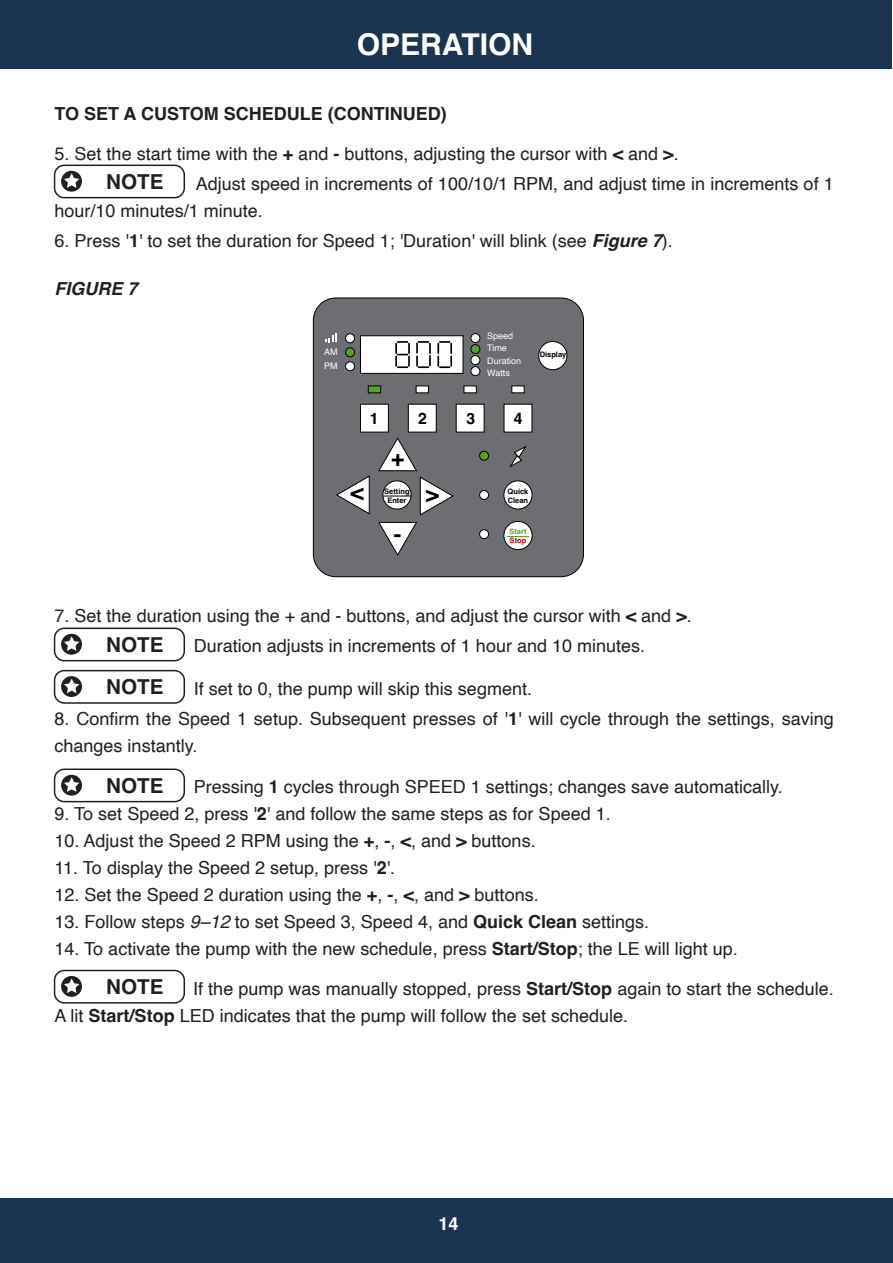
<style>
.page{position:relative;width:893px;height:1263px;background:#fff}
.page>*{position:absolute;margin:0;border:0;box-sizing:border-box;transform-origin:0 0}
.t1{font:700 30px "Helvetica";color:#fff}
.t2{font:700 22.5px "Helvetica";color:#000}
.t3{font:700 20.55px "Helvetica";color:#231f20}
.t4{font:18px/30px "Helvetica";color:#231f20}
.t5{font:700 18px "Helvetica";color:#231f20}
.t6{font:italic 700 18px "Helvetica";color:#231f20}
.t7{font:700 18px "Helvetica";color:#fff}
.t8{font:700 15.75px "Helvetica";color:#000}
.t9{font:9px/12.1px "Helvetica";color:#fff}
.t10{font:700 7.5px/9px "Helvetica";color:#000;text-align:center}
.t11{font:700 7.5px "Helvetica";color:#59a22a}
.t12{font:700 7.5px "Helvetica";color:#b40000}
.s1{font-weight:700}
.s2{font-weight:700;font-style:italic}
.s3{font-style:italic}
</style>
<div class="page">
<div style="left:0;top:0;width:891px;height:69px;background:#1b3451"></div>
<div style="left:0;top:1198px;width:892px;height:65px;background:#1b3451"></div>
<div style="left:313px;top:298px;width:270px;height:279px;background:#6d6e71;border-radius:22px"></div>
<div style="left:313px;top:298px;width:270px;height:279px;border:1px solid #000;border-radius:22px"></div>
<div style="left:360px;top:336px;width:103px;height:38px;background:#fff;border:1px solid #000"></div>
<svg style="left:395px;top:341px;width:15px;height:27px"></svg>
<svg style="left:437px;top:341px;width:15px;height:27px"></svg>
<div style="left:360px;top:404px;width:28px;height:28px;background:#fff"></div>
<div style="left:408px;top:404px;width:28px;height:28px;background:#fff"></div>
<div style="left:456px;top:404px;width:28px;height:28px;background:#fff"></div>
<div style="left:504px;top:404px;width:28px;height:28px;background:#fff"></div>
<div style="left:368px;top:386px;width:13px;height:7px;background:#59a22a;border:1px solid #000"></div>
<div style="left:416px;top:386px;width:12px;height:7px;background:#fff"></div>
<div style="left:464px;top:386px;width:12px;height:7px;background:#fff"></div>
<div style="left:511px;top:386px;width:13px;height:7px;background:#fff"></div>
<div style="left:471px;top:334px;width:9px;height:9px;background:#fff;border-radius:50%"></div>
<div style="left:470px;top:333px;width:10px;height:10px;border:1px solid #000;border-radius:50%"></div>
<div style="left:471px;top:345px;width:9px;height:9px;background:#59a22a;border-radius:50%"></div>
<div style="left:470px;top:344px;width:10px;height:10px;border:1px solid #000;border-radius:50%"></div>
<div style="left:471px;top:356px;width:9px;height:9px;background:#fff;border-radius:50%"></div>
<div style="left:470px;top:355px;width:10px;height:10px;border:1px solid #000;border-radius:50%"></div>
<div style="left:471px;top:367px;width:9px;height:9px;background:#fff;border-radius:50%"></div>
<div style="left:470px;top:366px;width:10px;height:10px;border:1px solid #000;border-radius:50%"></div>
<div style="left:345px;top:334px;width:9px;height:9px;background:#fff;border-radius:50%"></div>
<div style="left:345px;top:334px;width:10px;height:9px;border:1px solid #000;border-radius:50%"></div>
<div style="left:345px;top:348px;width:9px;height:9px;background:#59a22a;border-radius:50%"></div>
<div style="left:345px;top:348px;width:10px;height:9px;border:1px solid #000;border-radius:50%"></div>
<div style="left:345px;top:362px;width:9px;height:9px;background:#fff;border-radius:50%"></div>
<div style="left:345px;top:362px;width:10px;height:9px;border:1px solid #000;border-radius:50%"></div>
<svg style="left:325px;top:333px;width:12px;height:9px"></svg>
<div style="left:538px;top:341px;width:29px;height:29px;background:#fff;border-radius:50%"></div>
<div style="left:538px;top:341px;width:29px;height:29px;border:1px solid #000;border-radius:50%"></div>
<div style="left:383px;top:481px;width:28px;height:28px;background:#fff;border-radius:50%"></div>
<div style="left:382px;top:481px;width:29px;height:28px;border:1px solid #000;border-radius:50%"></div>
<svg style="left:383px;top:496px;width:28px;height:1px"></svg>
<div style="left:504px;top:521px;width:28px;height:29px;background:#fff;border-radius:50%"></div>
<div style="left:503px;top:521px;width:29px;height:29px;border:1px solid #000;border-radius:50%"></div>
<svg style="left:506px;top:536px;width:23px;height:1px"></svg>
<div style="left:503px;top:481px;width:29px;height:28px;background:#fff;border:1px solid #000;border-radius:50%"></div>
<div style="left:479px;top:530px;width:9px;height:9px;background:#fff;border-radius:50%"></div>
<div style="left:479px;top:529px;width:10px;height:10px;border:1px solid #000;border-radius:50%"></div>
<div style="left:479px;top:451px;width:9px;height:9px;background:#59a22a;border-radius:50%"></div>
<div style="left:479px;top:451px;width:10px;height:9px;border:1px solid #000;border-radius:50%"></div>
<div style="left:479px;top:490px;width:9px;height:9px;background:#fff;border-radius:50%"></div>
<div style="left:479px;top:490px;width:10px;height:10px;border:1px solid #000;border-radius:50%"></div>
<svg style="left:378px;top:438px;width:39px;height:33px"></svg>
<svg style="left:378px;top:522px;width:39px;height:33px"></svg>
<svg style="left:420px;top:477px;width:33px;height:38px"></svg>
<svg style="left:336px;top:476px;width:34px;height:38px"></svg>
<svg style="left:510px;top:447px;width:15px;height:19px"></svg>
<svg style="left:416px;top:341px;width:15px;height:27px"></svg>
<div style="left:54px;top:165px;width:131px;height:33px;border:2px solid #231f20;border-radius:10px"></div>
<svg style="left:61px;top:171px;width:21px;height:21px"></svg>
<svg style="left:64px;top:173px;width:15px;height:15px"></svg>
<div style="left:54px;top:628px;width:131px;height:33px;border:2px solid #231f20;border-radius:10px"></div>
<svg style="left:61px;top:634px;width:21px;height:21px"></svg>
<svg style="left:64px;top:636px;width:15px;height:15px"></svg>
<div style="left:54px;top:769px;width:131px;height:33px;border:2px solid #231f20;border-radius:10px"></div>
<svg style="left:61px;top:775px;width:21px;height:21px"></svg>
<svg style="left:64px;top:777px;width:15px;height:15px"></svg>
<div style="left:54px;top:970px;width:131px;height:34px;border:2px solid #231f20;border-radius:10px"></div>
<svg style="left:61px;top:976px;width:21px;height:21px"></svg>
<svg style="left:64px;top:978px;width:15px;height:15px"></svg>
<div style="left:54px;top:670px;width:131px;height:34px;border:2px solid #231f20;border-radius:10px"></div>
<div style="left:61px;top:676px;width:21px;height:21px;background:#231f20;border-radius:50%"></div>
<svg style="left:64px;top:679px;width:15px;height:14px"></svg>
<h1 class="t1" style="left:357px;top:26px;width:178px">OPERATION</h1>
<p class="t5" style="left:55px;top:103px;width:394px">TO SET A CUSTOM SCHEDULE (CONTINUED)</p>
<p class="t4" style="left:196px;top:139px;width:639px;text-indent:-141px">5. Set the start time with the <span class="s1">+</span> and <span class="s1">-</span> buttons, adjusting the cursor with <span class="s1">&lt;</span> and <span class="s1">&gt;</span>.<br>Adjust speed in increments of 100/10/1 RPM, and adjust time in increments of 1</p>
<p class="t4" style="left:55px;top:196px;width:210px">hour/10 minutes/1 minute.</p>
<p class="t4" style="left:55px;top:226px;width:620px">6. Press '<span class="s1">1</span>' to set the duration for Speed 1; 'Duration' will blink (see <span class="s2">Figure 7</span>).</p>
<p class="t6" style="left:55px;top:277px;width:85px">FIGURE 7</p>
<p class="t3" style="left:106px;top:169px;width:59px">NOTE</p>
<p class="t9" style="left:487px;top:330px;width:28px">Speed</p>
<p class="t9" style="left:487px;top:367px;width:24px">Watts</p>
<p class="t9" style="left:487px;top:342px;width:36px">Time<br>Duration</p>
<p class="t9" style="left:324px;top:346px;width:15px;line-height:14px">AM<br>PM</p>
<p class="t10" style="left:539px;top:351px;width:28px">Display</p>
<p class="t8" style="left:370px;top:408px;width:10px">1</p>
<p class="t8" style="left:418px;top:408px;width:10px">2</p>
<p class="t8" style="left:466px;top:408px;width:10px">3</p>
<p class="t8" style="left:513px;top:408px;width:10px">4</p>
<p class="t2" style="left:391px;top:444px;width:15px">+</p>
<p class="t2" style="left:350px;top:479px;width:15px">&lt;</p>
<p class="t2" style="left:426px;top:480px;width:15px">&gt;</p>
<p class="t10" style="left:384px;top:487px;width:27px">Setting<br>Enter</p>
<p class="t10" style="left:507px;top:487px;width:22px;text-align:left">Quick<br>Clean</p>
<p class="t2" style="left:394px;top:520px;width:9px">-</p>
<p class="t11" style="left:509px;top:527px;width:19px">Start</p>
<p class="t12" style="left:509px;top:536px;width:18px">Stop</p>
<p class="t4" style="left:194px;top:601px;width:499px;text-indent:-139px">7. Set the duration using the + and - buttons, and adjust the cursor with <span class="s1">&lt;</span> and <span class="s1">&gt;</span>.<br>Duration adjusts in increments of 1 hour and 10 minutes.</p>
<p class="t4" style="left:194px;top:674px;width:340px">If set to 0, the pump will skip this segment.</p>
<p class="t4" style="left:55px;top:706px;width:780px;line-height:27px">8. Confirm the Speed 1 setup. Subsequent presses of '<span class="s1">1</span>' will cycle through the settings, saving changes instantly.</p>
<p class="t4" style="left:194px;top:772px;width:590px">Pressing <span class="s1">1</span> cycles through SPEED 1 settings; changes save automatically.</p>
<p class="t4" style="left:55px;top:799px;width:557px">9. To set Speed 2, press '<span class="s1">2</span>' and follow the same steps as for Speed 1.</p>
<p class="t4" style="left:55px;top:826px;width:482px">10. Adjust the Speed 2 RPM using the <span class="s1">+</span>, <span class="s1">-</span>, <span class="s1">&lt;</span>, and <span class="s1">&gt;</span> buttons.</p>
<p class="t4" style="left:55px;top:853px;width:342px">11. To display the Speed 2 setup, press '<span class="s1">2</span>'.</p>
<p class="t4" style="left:55px;top:880px;width:485px">12. Set the Speed 2 duration using the <span class="s1">+</span>, <span class="s1">-</span>, <span class="s1">&lt;</span>, and <span class="s1">&gt;</span> buttons.</p>
<p class="t4" style="left:55px;top:907px;width:596px">13. Follow steps <span class="s3">9–12</span> to set Speed 3, Speed 4, and <span class="s1">Quick Clean</span> settings.</p>
<p class="t4" style="left:55px;top:934px;width:685px">14. To activate the pump with the new schedule, press <span class="s1">Start/Stop</span>; the LE will light up.</p>
<p class="t4" style="left:55px;top:976px;width:780px;line-height:27px;text-indent:139px">If the pump was manually stopped, press <span class="s1">Start/Stop</span> again to start the schedule.<br>A lit <span class="s1">Start/Stop</span> LED indicates that the pump will follow the set schedule.</p>
<p class="t3" style="left:106px;top:632px;width:59px">NOTE</p>
<p class="t3" style="left:106px;top:675px;width:59px">NOTE</p>
<p class="t3" style="left:106px;top:773px;width:59px">NOTE</p>
<p class="t3" style="left:106px;top:974px;width:59px">NOTE</p>
<p class="t7" style="left:438px;top:1213px;width:22px">14</p>
</div>
